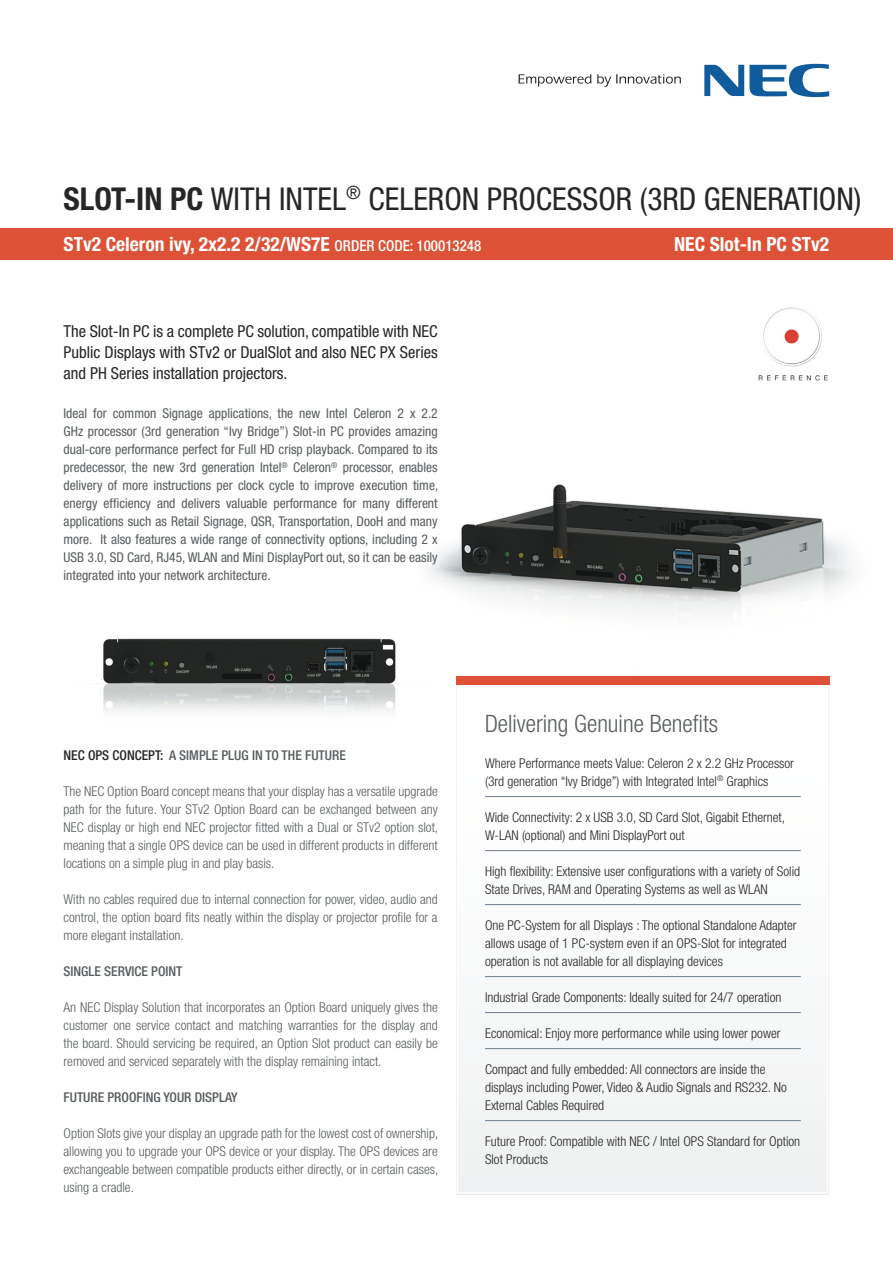
<style>
.page{position:relative;width:893px;height:1263px;background:#fff}
.page>*{position:absolute;margin:0;border:0;box-sizing:border-box;transform-origin:0 0}
.t1{font:condensed 31.5px "Helvetica Neue LT Std";color:#262527}
.t2{font:300 condensed 24px "Helvetica Neue LT Std";color:#575c5e}
.t3{font:700 condensed 19.5px "Helvetica Neue LT Std";color:#fff}
.t4{font:condensed 16.5px/21px "Helvetica Neue LT Std";color:#262527;text-align:justify}
.t5{font:300 condensed 13.5px/18px "Helvetica Neue LT Std";color:#575c5e;text-align:justify}
.t6{font:300 condensed 13.5px/18px "Helvetica Neue LT Std";color:#262527}
.t7{font:condensed 13.5px/18px "Helvetica Neue LT Std";color:#575c5e;text-align:justify}
.t8{font:500 condensed 13.5px "Helvetica Neue LT Std";color:#575c5e}
.s1{font-weight:700}
.s2{font-weight:500;font-size:15px}
.s3{color:#262527}
</style>
<div class="page">
<img style="left:103px;top:638px;width:293px;height:75px">
<img style="left:429px;top:484px;width:424px;height:197px">
<div style="left:457px;top:679px;width:371px;height:514px;background:#fafafa"></div>
<div style="left:457px;top:678px;width:371px;height:516px;border:2px solid #fff"></div>
<div style="left:456px;top:676px;width:373px;height:9px;background:#dd5236"></div>
<div style="left:0;top:228px;width:893px;height:32px;background:#dd5236"></div>
<hr style="left:485px;top:796px;width:316px;height:1px;background:#707e90">
<hr style="left:485px;top:850px;width:316px;height:1px;background:#707e90">
<hr style="left:485px;top:904px;width:316px;height:1px;background:#707e90">
<hr style="left:485px;top:976px;width:316px;height:1px;background:#707e90">
<hr style="left:485px;top:1012px;width:316px;height:1px;background:#707e90">
<hr style="left:485px;top:1048px;width:316px;height:1px;background:#707e90">
<hr style="left:485px;top:1120px;width:316px;height:1px;background:#707e90">
<img style="left:758px;top:307px;width:70px;height:74px">
<svg style="left:518px;top:74px;width:73px;height:13px"></svg>
<svg style="left:597px;top:74px;width:84px;height:13px"></svg>
<svg style="left:704px;top:64px;width:125px;height:33px"></svg>
<p class="t1" style="left:64px;top:180px;width:799px"><span class="s1">SLOT-IN PC</span> WITH INTEL<sup>®</sup> CELERON PROCESSOR (3RD GENERATION)</p>
<p class="t3" style="left:64px;top:232px;width:419px">STv2 Celeron ivy, 2x2.2 2/32/WS7E <span class="s2">ORDER CODE: 100013248</span></p>
<p class="t3" style="left:674px;top:232px;width:157px">NEC Slot-In PC STv2</p>
<p class="t4" style="left:64px;top:321px;width:376px">The Slot-In PC is a complete PC solution, compatible with NEC Public Displays with STv2 or DualSlot and also NEC PX Series and PH Series installation projectors.</p>
<p class="t7" style="left:64px;top:404px;width:376px">Ideal for common Signage applications, the new Intel Celeron 2 x 2.2<br>GHz processor (3rd generation “Ivy Bridge”) Slot-in PC provides amazing dual-core performance perfect for Full HD crisp playback. Compared to its predecessor, the new 3rd generation Intel<sup>®</sup> Celeron<sup>®</sup> processor, enables delivery of more instructions per clock cycle to improve execution time, energy efficiency and delivers valuable performance for many different applications such as Retail Signage, QSR, Transportation, DooH and many more. It also features a wide range of connectivity options, including 2 x USB 3.0, SD Card, RJ45, WLAN and Mini DisplayPort out, so it can be easily integrated into your network architecture.</p>
<p class="t8" style="left:64px;top:747px;width:284px"><span class="s3">NEC OPS CONCEPT:</span> A SIMPLE PLUG IN TO THE FUTURE</p>
<p class="t5" style="left:64px;top:782px;width:376px">The NEC Option Board concept means that your display has a versatile upgrade path for the future. Your STv2 Option Board can be exchanged between any NEC display or high end NEC projector fitted with a Dual or STv2 option slot, meaning that a single OPS device can be used in different products in different locations on a simple plug in and play basis.</p>
<p class="t5" style="left:64px;top:890px;width:376px">With no cables required due to internal connection for power, video, audio and control, the option board fits neatly within the display or projector profile for a more elegant installation.</p>
<p class="t8" style="left:64px;top:963px;width:120px">SINGLE SERVICE POINT</p>
<p class="t5" style="left:64px;top:998px;width:376px">An NEC Display Solution that incorporates an Option Board uniquely gives the customer one service contact and matching warranties for the display and the board. Should servicing be required, an Option Slot product can easily be removed and serviced separately with the display remaining intact.</p>
<p class="t8" style="left:64px;top:1089px;width:176px">FUTURE PROOFING YOUR DISPLAY</p>
<p class="t5" style="left:64px;top:1124px;width:376px">Option Slots give your display an upgrade path for the lowest cost of ownership, allowing you to upgrade your OPS device or your display. The OPS devices are exchangeable between compatible products either directly, or in certain cases, using a cradle.</p>
<p class="t2" style="left:485px;top:709px;width:235px">Delivering Genuine Benefits</p>
<p class="t6" style="left:485px;top:754px;width:311px">Where Performance meets Value: Celeron 2 x 2.2 GHz Processor (3rd generation “Ivy Bridge”) with Integrated Intel<sup>®</sup> Graphics</p>
<p class="t6" style="left:485px;top:808px;width:302px">Wide Connectivity: 2 x USB 3.0, SD Card Slot, Gigabit Ethernet,<br>W-LAN (optional) and Mini DisplayPort out</p>
<p class="t6" style="left:485px;top:862px;width:317px">High flexibility: Extensive user configurations with a variety of Solid<br>State Drives, RAM and Operating Systems as well as WLAN</p>
<p class="t6" style="left:485px;top:916px;width:313px">One PC-System for all Displays : The optional Standalone Adapter allows usage of 1 PC-system even if an OPS-Slot for integrated operation is not available for all displaying devices</p>
<p class="t6" style="left:485px;top:988px;width:298px">Industrial Grade Components: Ideally suited for 24/7 operation</p>
<p class="t6" style="left:485px;top:1024px;width:297px">Economical: Enjoy more performance while using lower power</p>
<p class="t6" style="left:485px;top:1060px;width:303px">Compact and fully embedded: All connectors are inside the displays including Power, Video &amp; Audio Signals and RS232. No<br>External Cables Required</p>
<p class="t6" style="left:485px;top:1132px;width:317px">Future Proof: Compatible with NEC / Intel OPS Standard for Option<br>Slot Products</p>
</div>
